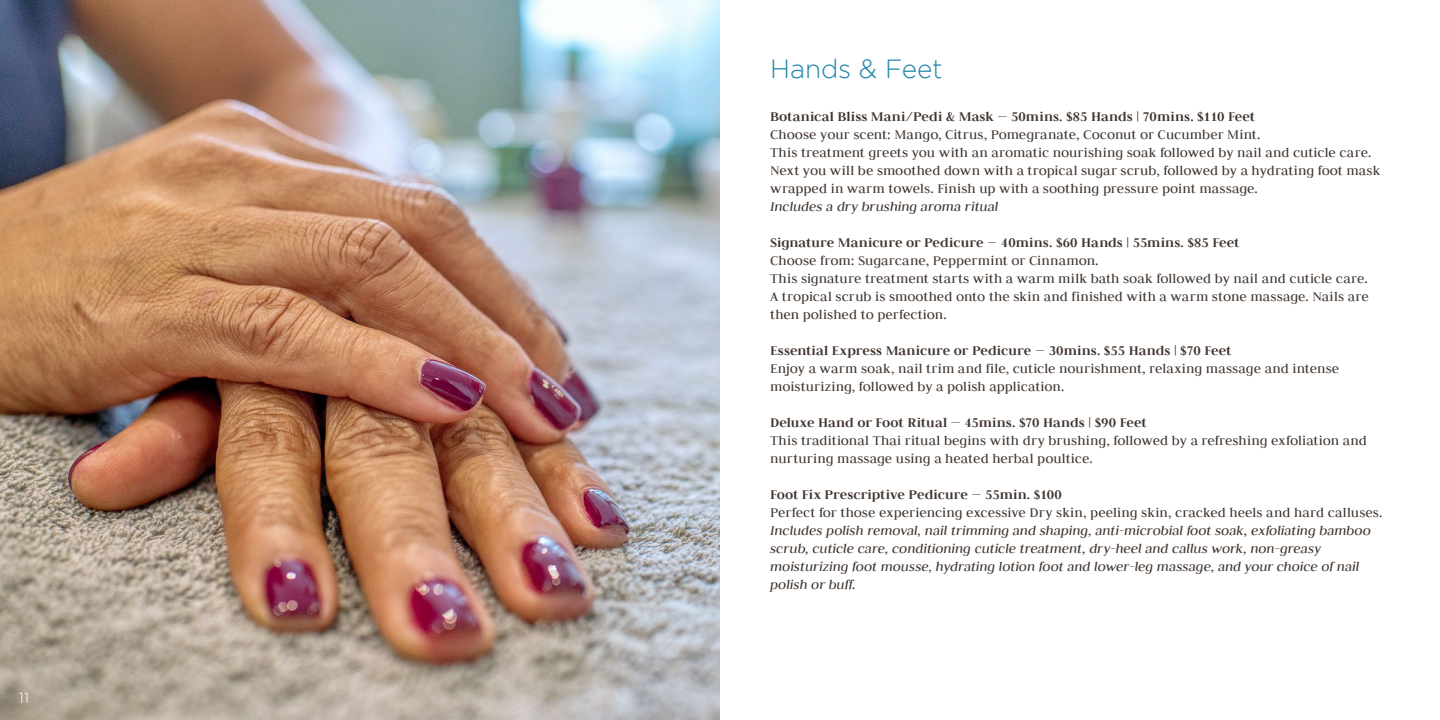
<style>
.page{position:relative;width:1440px;height:720px;background:#fff}
.page>*{position:absolute;margin:0;border:0;box-sizing:border-box;transform-origin:0 0}
.t1{font:300 26.25px "Gotham";letter-spacing:-.005em;color:#2586aa}
.t2{font:15px/18px "Judson";letter-spacing:.005em;color:#40342d}
.t3{font:italic 15px/18px "Judson";letter-spacing:-.005em;color:#40342d}
.t4{font:700 15px "Judson";letter-spacing:.005em;color:#40342d}
.t5{font:300 15px "Gotham";color:#fff}
</style>
<div class="page">
<img style="left:0;top:0;width:720px;height:720px">
<p class="t5" style="left:19px;top:690px;width:12px">11</p>
<h1 class="t1" style="left:770px;top:54px;width:174px">Hands &amp; Feet</h1>
<p class="t4" style="left:770px;top:108px;width:486px">Botanical Bliss Mani/Pedi &amp; Mask — 50mins. $85 Hands | 70mins. $110 Feet</p>
<p class="t2" style="left:770px;top:125px;width:612px">Choose your scent: Mango, Citrus, Pomegranate, Coconut or Cucumber Mint.<br>This treatment greets you with an aromatic nourishing soak followed by nail and cuticle care.<br>Next you will be smoothed down with a tropical sugar scrub, followed by a hydrating foot mask wrapped in warm towels. Finish up with a soothing pressure point massage.</p>
<p class="t3" style="left:770px;top:197px;width:230px">Includes a dry brushing aroma ritual</p>
<p class="t4" style="left:770px;top:234px;width:471px">Signature Manicure or Pedicure — 40mins. $60 Hands | 55mins. $85 Feet</p>
<p class="t2" style="left:770px;top:251px;width:600px">Choose from: Sugarcane, Peppermint or Cinnamon.<br>This signature treatment starts with a warm milk bath soak followed by nail and cuticle care.<br>A tropical scrub is smoothed onto the skin and finished with a warm stone massage. Nails are then polished to perfection.</p>
<p class="t4" style="left:770px;top:342px;width:463px">Essential Express Manicure or Pedicure — 30mins. $55 Hands | $70 Feet</p>
<p class="t2" style="left:770px;top:359px;width:571px">Enjoy a warm soak, nail trim and file, cuticle nourishment, relaxing massage and intense moisturizing, followed by a polish application.</p>
<p class="t4" style="left:770px;top:414px;width:378px">Deluxe Hand or Foot Ritual — 45mins. $70 Hands | $90 Feet</p>
<p class="t2" style="left:770px;top:431px;width:598px">This traditional Thai ritual begins with dry brushing, followed by a refreshing exfoliation and nurturing massage using a heated herbal poultice.</p>
<p class="t4" style="left:770px;top:486px;width:293px">Foot Fix Prescriptive Pedicure — 55min. $100</p>
<p class="t2" style="left:770px;top:503px;width:614px">Perfect for those experiencing excessive Dry skin, peeling skin, cracked heels and hard calluses.</p>
<p class="t3" style="left:770px;top:521px;width:602px">Includes polish removal, nail trimming and shaping, anti-microbial foot soak, exfoliating bamboo scrub, cuticle care, conditioning cuticle treatment, dry-heel and callus work, non-greasy moisturizing foot mousse, hydrating lotion foot and lower-leg massage, and your choice of nail polish or buff.</p>
</div>
